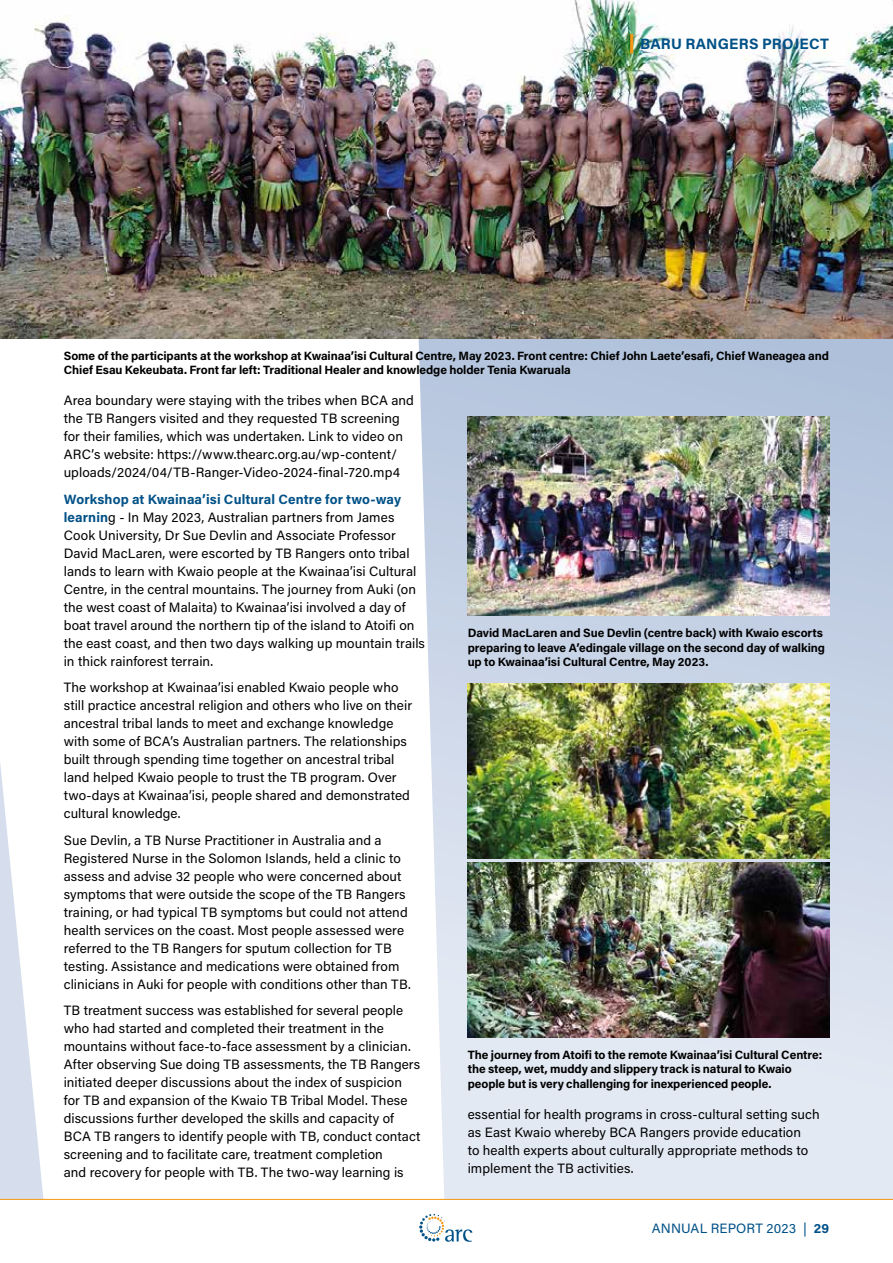
<style>
.page{position:relative;width:893px;height:1263px;background:#fff}
.page>*{position:absolute;margin:0;border:0;box-sizing:border-box;transform-origin:0 0}
.t1{font:700 15px "Acumin Pro";letter-spacing:.015em;color:#005187}
.t2{font:13.5px/18px "Acumin Pro";letter-spacing:.005em;color:#000}
.t3{font:13.5px "Acumin Pro";letter-spacing:.01em;color:#005187}
.t4{font:12px/14.4px "Acumin Variable Concept";letter-spacing:-.01em;color:#000}
.s1{font-weight:700;color:#005187}
.s2{font-weight:700}
</style>
<div class="page">
<svg style="left:0;top:763px;width:50px;height:436px"></svg>
<svg style="left:409px;top:338px;width:484px;height:861px;background:#d1dbe9"></svg>
<img style="left:468px;top:417px;width:361px;height:199px">
<img style="left:468px;top:862px;width:361px;height:175px">
<img style="left:468px;top:683px;width:361px;height:175px">
<img style="left:0;top:0;width:893px;height:338px">
<hr style="left:630px;top:34px;width:3px;height:20px;background:#f49712">
<svg style="left:0;top:1199px;width:893px;height:34px"></svg>
<svg style="left:419px;top:1214px;width:53px;height:28px"></svg>
<p class="t1" style="left:640px;top:33px;width:190px">BARU RANGERS PROJECT</p>
<p class="t4" style="left:64px;top:348px;width:767px">Some of the participants at the workshop at Kwainaa’isi Cultural Centre, May 2023. Front centre: Chief John Laete’esafi, Chief Waneagea and<br>Chief Esau Kekeubata. Front far left: Traditional Healer and knowledge holder Tenia Kwaruala</p>
<p class="t2" style="left:64px;top:391px;width:352px">Area boundary were staying with the tribes when BCA and the TB Rangers visited and they requested TB screening for their families, which was undertaken. Link to video on ARC’s website: https://www.thearc.org.au/wp-content/ uploads/2024/04/TB-Ranger-Video-2024-final-720.mp4</p>
<p class="t2" style="left:64px;top:489px;width:363px"><span class="s1">Workshop at Kwainaa’isi Cultural Centre for two-way learnin</span>g - In May 2023, Australian partners from James Cook University, Dr Sue Devlin and Associate Professor David MacLaren, were escorted by TB Rangers onto tribal lands to learn with Kwaio people at the Kwainaa’isi Cultural Centre, in the central mountains. The journey from Auki (on the west coast of Malaita) to Kwainaa’isi involved a day of boat travel around the northern tip of the island to Atoifi on the east coast, and then two days walking up mountain trails in thick rainforest terrain.</p>
<p class="t2" style="left:64px;top:678px;width:350px">The workshop at Kwainaa’isi enabled Kwaio people who still practice ancestral religion and others who live on their ancestral tribal lands to meet and exchange knowledge with some of BCA’s Australian partners. The relationships built through spending time together on ancestral tribal land helped Kwaio people to trust the TB program. Over two-days at Kwainaa’isi, people shared and demonstrated cultural knowledge.</p>
<p class="t2" style="left:64px;top:830px;width:349px">Sue Devlin, a TB Nurse Practitioner in Australia and a Registered Nurse in the Solomon Islands, held a clinic to assess and advise 32 people who were concerned about symptoms that were outside the scope of the TB Rangers training, or had typical TB symptoms but could not attend health services on the coast. Most people assessed were referred to the TB Rangers for sputum collection for TB testing. Assistance and medications were obtained from clinicians in Auki for people with conditions other than TB.</p>
<p class="t2" style="left:64px;top:1001px;width:358px">TB treatment success was established for several people who had started and completed their treatment in the mountains without face-to-face assessment by a clinician.<br>After observing Sue doing TB assessments, the TB Rangers initiated deeper discussions about the index of suspicion for TB and expansion of the Kwaio TB Tribal Model. These discussions further developed the skills and capacity of BCA TB rangers to identify people with TB, conduct contact screening and to facilitate care, treatment completion<br>and recovery for people with TB. The two-way learning is</p>
<p class="t4" style="left:468px;top:625px;width:359px">David MacLaren and Sue Devlin (centre back) with Kwaio escorts preparing to leave A’edingale village on the second day of walking up to Kwainaa’isi Cultural Centre, May 2023.</p>
<p class="t4" style="left:468px;top:1047px;width:356px">The journey from Atoifi to the remote Kwainaa’isi Cultural Centre: the steep, wet, muddy and slippery track is natural to Kwaio people but is very challenging for inexperienced people.</p>
<p class="t2" style="left:468px;top:1104px;width:353px">essential for health programs in cross-cultural setting such as East Kwaio whereby BCA Rangers provide education<br>to health experts about culturally appropriate methods to implement the TB activities.</p>
<p class="t3" style="left:652px;top:1219px;width:179px">ANNUAL REPORT 2023 | <span class="s2">29</span></p>
</div>
